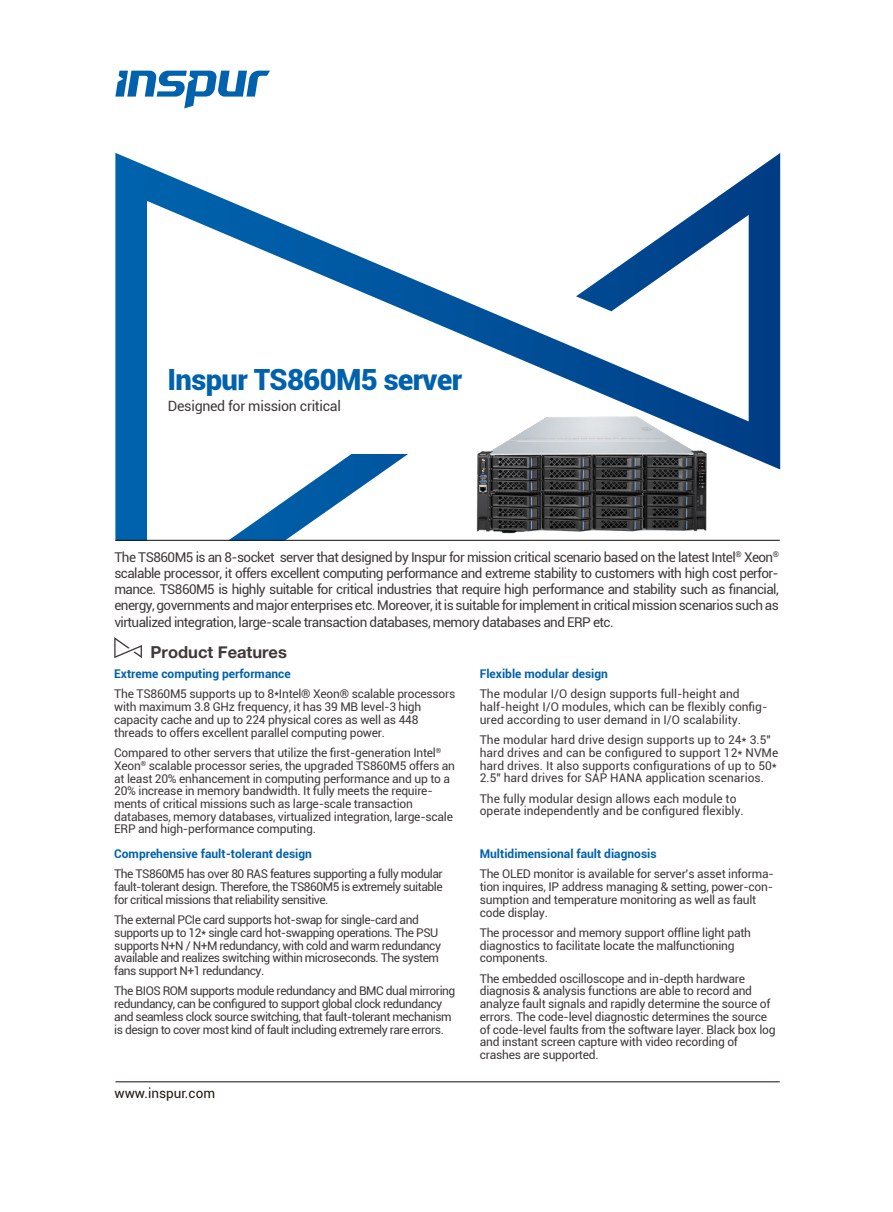
<style>
.page{position:relative;width:893px;height:1212px;background:#fff}
.page>*{position:absolute;margin:0;border:0;box-sizing:border-box;transform-origin:0 0}
.t1{font:900 29.25px "Roboto";letter-spacing:-.02em;color:#0062ac}
.t2{font:700 16.5px "Helvetica Neue";color:#3e3a39}
.t3{font:14.1px "Roboto";letter-spacing:-.02em;color:#3e3a39}
.t4{font:13.5px/16.2px "Roboto";letter-spacing:-.04em;color:#3e3a39;text-align:justify}
.t5{font:13.5px "Roboto";color:#221815}
.t6{font:12px/12.8px "Roboto";letter-spacing:-.02em;color:#3e3a39}
.t7{font:12px/12.8px "Roboto";letter-spacing:-.04em;color:#3e3a39}
.t8{font:12px/12.8px "Roboto";color:#3e3a39}
.t9{font:700 12px "Roboto";color:#0062ac}
</style>
<div class="page">
<svg style="left:115px;top:153px;width:665px;height:387px"></svg>
<hr style="left:115px;top:540px;width:665px;height:1px;background:#221815">
<hr style="left:115px;top:1081px;width:665px;height:1px;background:#221815">
<div style="left:167px;top:377px;width:372px;height:76px;background:#fff"></div>
<svg style="left:114px;top:637px;width:28px;height:21px"></svg>
<img style="left:444px;top:377px;width:289px;height:164px">
<svg style="left:115px;top:71px;width:155px;height:37px"></svg>
<h1 class="t1" style="left:167px;top:358px;width:296px">Inspur TS860M5 server</h1>
<p class="t3" style="left:168px;top:396px;width:174px">Designed for mission critical</p>
<p class="t4" style="left:114px;top:548px;width:666px">The TS860M5 is an 8-socket server that designed by Inspur for mission critical scenario based on the latest Intel<sup>®</sup> Xeon<sup>® </sup>scalable processor, it offers excellent computing performance and extreme stability to customers with high cost perfor&shy;mance. TS860M5 is highly suitable for critical industries that require high performance and stability such as financial, energy, governments and major enterprises etc. Moreover, it is suitable for implement in critical mission scenarios such as virtualized integration, large-scale transaction databases, memory databases and ERP etc.</p>
<p class="t9" style="left:114px;top:665px;width:178px">Extreme computing performance</p>
<p class="t6" style="left:114px;top:687px;width:343px">The TS860M5 supports up to 8*Intel® Xeon® scalable processors with maximum 3.8 GHz frequency, it has 39 MB level-3 high capacity cache and up to 224 physical cores as well as 448 threads to offers excellent parallel computing power.</p>
<p class="t6" style="left:114px;top:746px;width:342px">Compared to other servers that utilize the first-generation Intel<sup>® </sup>Xeon<sup>®</sup> scalable processor series, the upgraded TS860M5 offers an at least 20% enhancement in computing performance and up to a 20% increase in memory bandwidth. It fully meets the require&shy;ments of critical missions such as large-scale transaction databases, memory databases, virtualized integration, large-scale ERP and high-performance computing.</p>
<p class="t9" style="left:114px;top:845px;width:199px">Comprehensive fault-tolerant design</p>
<p class="t6" style="left:114px;top:867px;width:330px;text-align:justify">The TS860M5 has over 80 RAS features supporting a fully modular fault-tolerant design. Therefore, the TS860M5 is extremely suitable for critical missions that reliability sensitive.</p>
<p class="t7" style="left:114px;top:913px;width:328px">The external PCIe card supports hot-swap for single-card and supports up to 12* single card hot-swapping operations. The PSU supports N+N / N+M redundancy, with cold and warm redundancy available and realizes switching within microseconds. The system fans support N+1 redundancy.</p>
<p class="t7" style="left:114px;top:984px;width:343px">The BIOS ROM supports module redundancy and BMC dual mirroring redundancy, can be configured to support global clock redundancy and seamless clock source switching, that fault-tolerant mechanism is design to cover most kind of fault including extremely rare errors.</p>
<h2 class="t2" style="left:151px;top:639px;width:138px">Product Features</h2>
<p class="t9" style="left:480px;top:665px;width:130px">Flexible modular design</p>
<p class="t8" style="left:480px;top:687px;width:289px">The modular I/O design supports full-height and half-height I/O modules, which can be flexibly config&shy;ured according to user demand in I/O scalability.</p>
<p class="t8" style="left:480px;top:733px;width:300px">The modular hard drive design supports up to 24* 3.5" hard drives and can be configured to support 12* NVMe hard drives. It also supports configurations of up to 50* 2.5" hard drives for SAP HANA application scenarios.</p>
<p class="t8" style="left:480px;top:792px;width:266px">The fully modular design allows each module to operate independently and be configured flexibly.</p>
<p class="t9" style="left:480px;top:845px;width:178px">Multidimensional fault diagnosis</p>
<p class="t6" style="left:480px;top:867px;width:296px">The OLED monitor is available for server’s asset informa&shy;tion inquires, IP address managing &amp; setting, power-con&shy;sumption and temperature monitoring as well as fault code display.</p>
<p class="t6" style="left:480px;top:926px;width:273px">The processor and memory support offline light path diagnostics to facilitate locate the malfunctioning components.</p>
<p class="t6" style="left:480px;top:971px;width:297px">The embedded oscilloscope and in-depth hardware diagnosis &amp; analysis functions are able to record and analyze fault signals and rapidly determine the source of errors. The code-level diagnostic determines the source of code-level faults from the software layer. Black box log and instant screen capture with video recording of crashes are supported.</p>
<p class="t5" style="left:114px;top:1083px;width:102px">www.inspur.com</p>
</div>
